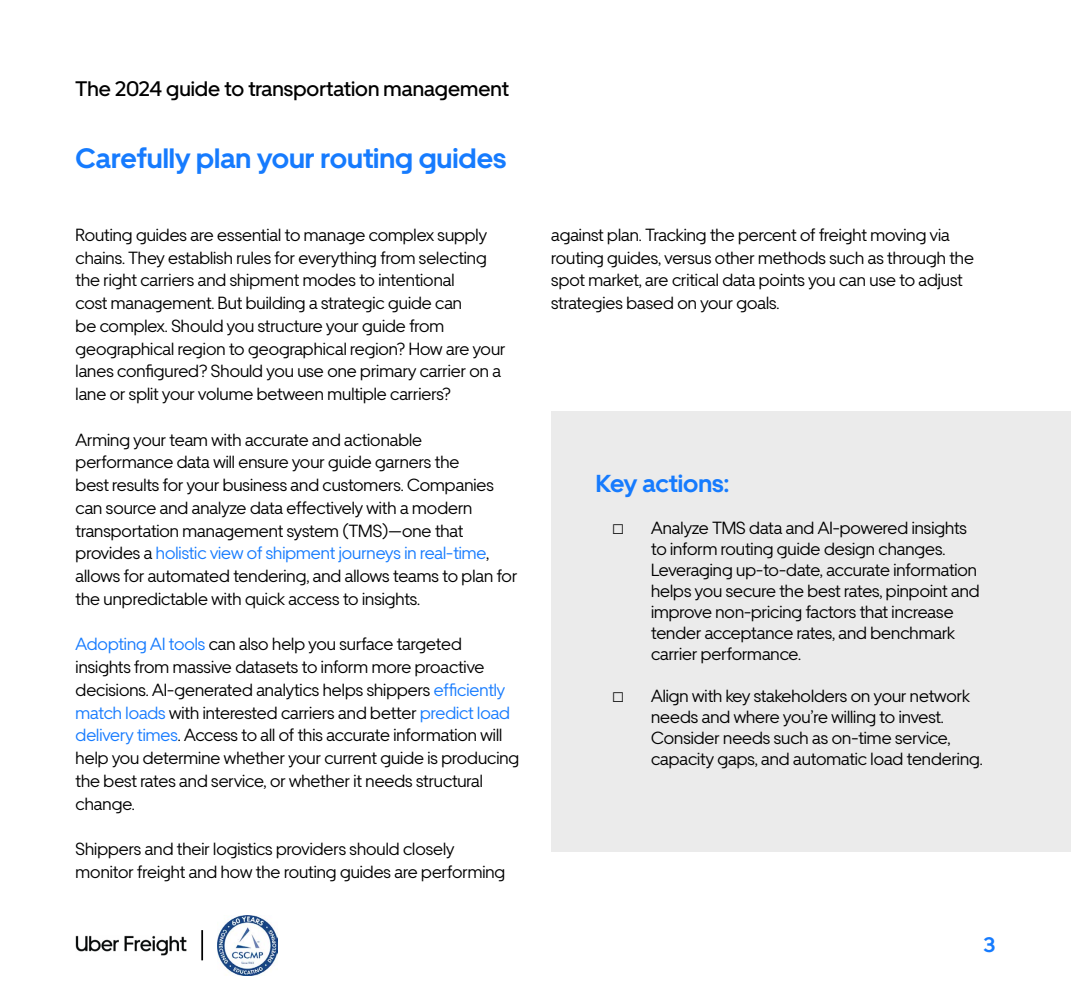
<style>
.page{position:relative;width:1071px;height:1008px;background:#fff}
.page>*{position:absolute;margin:0;border:0;box-sizing:border-box;transform-origin:0 0}
.t1{font:700 28px "Uber Move";color:#167bfe}
.t2{font:700 24.5px "Uber Move";color:#167bfe}
.t3{font:500 21px "Uber Move";color:#000}
.t4{font:700 21px "Uber Move";color:#167bfe}
.t5{font:17.5px/22.8px "Uber Move";color:#000}
.s1{color:#167bfe}
.s2{font-family:"Arial";font-size:21px}
</style>
<div class="page">
<div style="left:551px;top:411px;width:520px;height:441px;background:#ebebeb"></div>
<img style="left:76px;top:935px;width:110px;height:20px">
<img style="left:218px;top:915px;width:60px;height:60px">
<hr style="left:201px;top:930px;width:2px;height:30px;background:#000">
<p class="t3" style="left:76px;top:75px;width:435px">The 2024 guide to transportation management</p>
<h1 class="t1" style="left:76px;top:141px;width:432px">Carefully plan your routing guides</h1>
<p class="t5" style="left:76px;top:223px;width:431px">Routing guides are essential to manage complex supply chains. They establish rules for everything from selecting the right carriers and shipment modes to intentional<br>cost management. But building a strategic guide can<br>be complex. Should you structure your guide from geographical region to geographical region? How are your lanes configured? Should you use one primary carrier on a lane or split your volume between multiple carriers?</p>
<p class="t5" style="left:76px;top:428px;width:443px">Arming your team with accurate and actionable performance data will ensure your guide garners the<br>best results for your business and customers. Companies can source and analyze data effectively with a modern transportation management system (TMS)—one that provides a <span class="s1">holistic view of shipment journeys in real-time</span>, allows for automated tendering, and allows teams to plan for the unpredictable with quick access to insights.</p>
<p class="t5" style="left:76px;top:633px;width:445px"><span class="s1">Adopting AI tools</span> can also help you surface targeted insights from massive datasets to inform more proactive decisions. AI-generated analytics helps shippers <span class="s1">efficiently match loads</span> with interested carriers and better <span class="s1">predict load delivery times</span>. Access to all of this accurate information will help you determine whether your current guide is producing the best rates and service, or whether it needs structural change.</p>
<p class="t5" style="left:76px;top:837px;width:431px">Shippers and their logistics providers should closely monitor freight and how the routing guides are performing</p>
<p class="t5" style="left:551px;top:223px;width:424px">against plan. Tracking the percent of freight moving via routing guides, versus other methods such as through the spot market, are critical data points you can use to adjust strategies based on your goals.</p>
<h2 class="t2" style="left:596px;top:468px;width:135px">Key actions:</h2>
<p class="t5" style="left:651px;top:517px;width:330px;line-height:21px;text-indent:-39px"><span class="s2">□</span> Analyze TMS data and AI-powered insights to inform routing guide design changes.<br>Leveraging up-to-date, accurate information helps you secure the best rates, pinpoint and improve non-pricing factors that increase tender acceptance rates, and benchmark carrier performance.</p>
<p class="t5" style="left:651px;top:685px;width:333px;line-height:21px;text-indent:-39px"><span class="s2">□</span> Align with key stakeholders on your network needs and where you’re willing to invest.<br>Consider needs such as on-time service, capacity gaps, and automatic load tendering.</p>
<p class="t4" style="left:983px;top:931px;width:13px">3</p>
</div>
